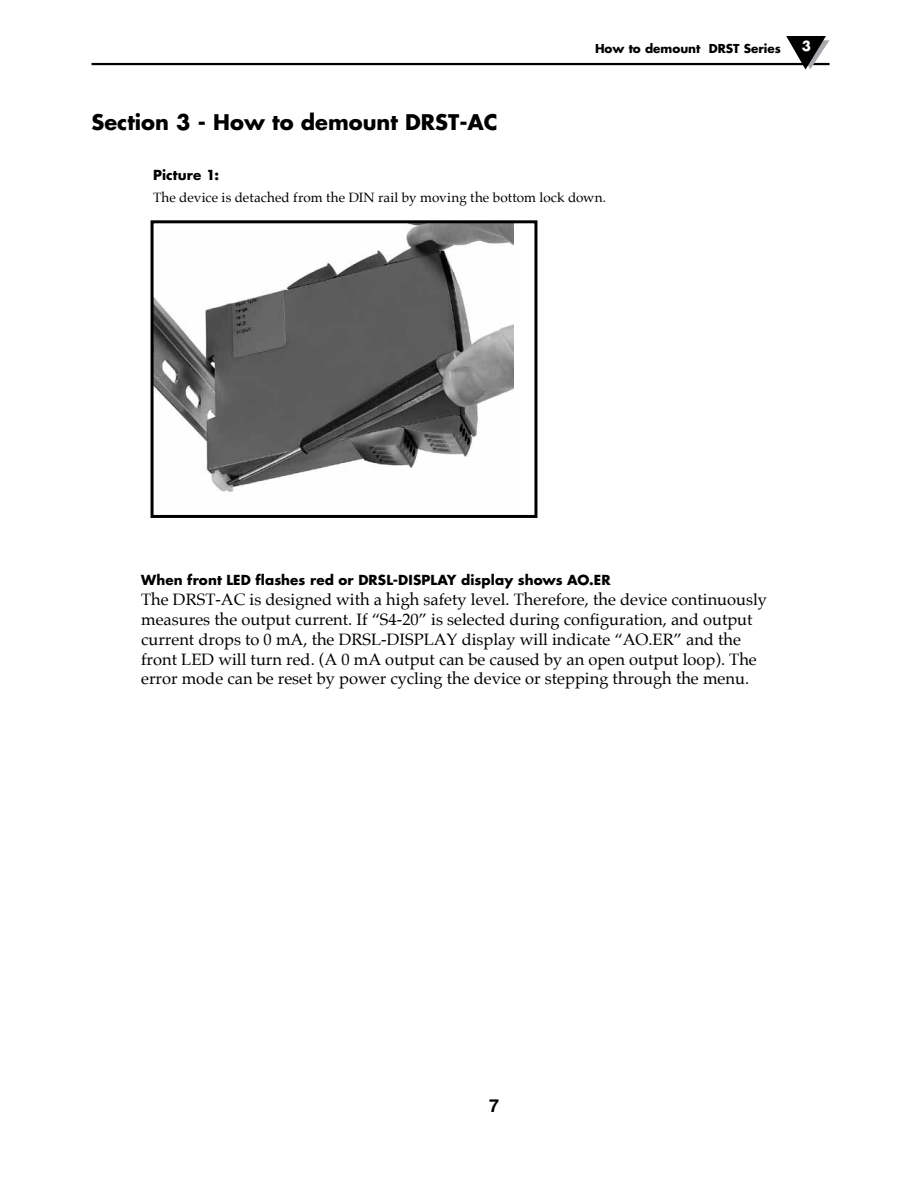
<style>
.page{position:relative;width:918px;height:1188px;background:#fff}
.page>*{position:absolute;margin:0;border:0;box-sizing:border-box;transform-origin:0 0}
.t1{font:700 21px "Futura";color:#000}
.t2{font:700 18px "Helvetica";color:#000}
.t3{font:16.5px/19.8px "Palatino";color:#000}
.t4{font:700 13.5px "Futura";letter-spacing:.005em;color:#000}
.t5{font:13.5px "Palatino";letter-spacing:.005em;color:#000}
.t6{font:700 13.5px "Futura";color:#fff}
.t7{font:700 12px "Futura";color:#000}
</style>
<div class="page">
<hr style="left:92px;top:63px;width:738px;height:2px;background:#000">
<svg style="left:786px;top:36px;width:44px;height:34px"></svg>
<img style="left:155px;top:224px;width:359px;height:268px">
<div style="left:151px;top:220px;width:386px;height:298px;border:3px solid #000"></div>
<p class="t7" style="left:595px;top:40px;width:188px">How to demount DRST Series</p>
<p class="t6" style="left:802px;top:37px;width:11px">3</p>
<p class="t1" style="left:92px;top:107px;width:408px">Section 3 - How to demount DRST-AC</p>
<p class="t4" style="left:153px;top:165px;width:67px">Picture 1:</p>
<p class="t5" style="left:153px;top:186px;width:454px">The device is detached from the DIN rail by moving the bottom lock down.</p>
<p class="t4" style="left:141px;top:571px;width:471px">When front LED flashes red or DRSL-DISPLAY display shows AO.ER</p>
<p class="t3" style="left:141px;top:590px;width:628px">The DRST-AC is designed with a high safety level. Therefore, the device continuously measures the output current. If “S4-20” is selected during configuration, and output current drops to 0 mA, the DRSL-DISPLAY display will indicate “AO.ER” and the front LED will turn red. (A 0 mA output can be caused by an open output loop). The error mode can be reset by power cycling the device or stepping through the menu.</p>
<p class="t2" style="left:489px;top:1095px;width:12px">7</p>
</div>
